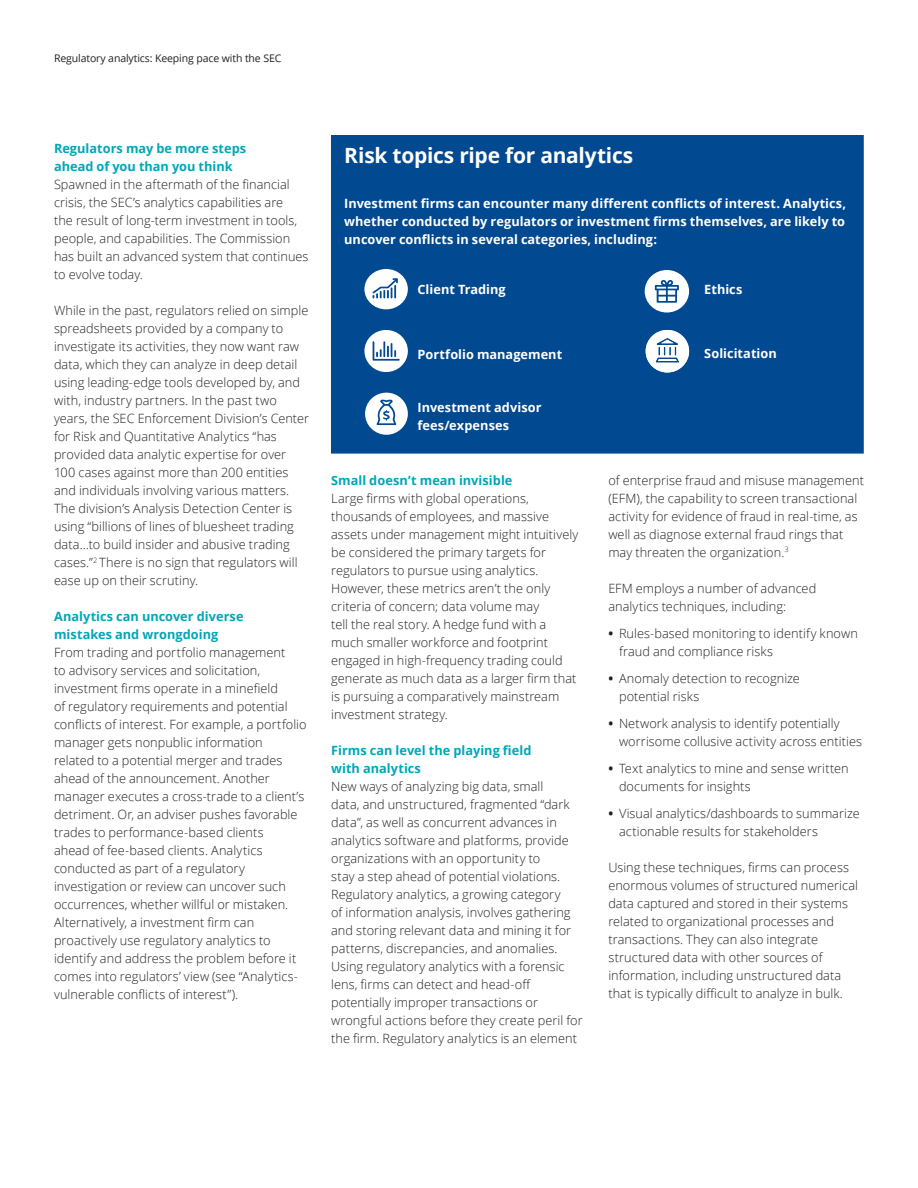
<style>
.page{position:relative;width:918px;height:1188px;background:#fff}
.page>*{position:absolute;margin:0;border:0;box-sizing:border-box;transform-origin:0 0}
.Small_heading_bold{font:700 21px "Open Sans";letter-spacing:-.015em;color:#fff}
.Body_copy__8_5_12pt{font:300 12.75px/18px "Open Sans";letter-spacing:.005em;color:#231f20}
.Small_heading_bold-2{font:700 12.75px/18px "Open Sans";color:#fff;text-align:justify}
.Subhead_A__8_5_12pt{font:700 12.75px/18px "Open Sans";letter-spacing:.005em;color:#00a6b9}
.Body_copy__white_8_5{font:700 12.75px/18px "Open Sans";letter-spacing:.005em;color:#fff}
.Body_copy__8_5_12pt-2{font:700 12.75px/18px "Open Sans";letter-spacing:.005em;color:#00a6b9}
.Brochure_title__foli{font:10.5px "Open Sans";letter-spacing:-.01em;color:#231f20}
.s1{font-weight:700}
</style>
<div class="page">
<div style="left:331px;top:135px;width:533px;height:319px;background:#014990;border:2px solid #014990"></div>
<svg style="left:364px;top:269px;width:44px;height:40px"></svg>
<svg style="left:645px;top:270px;width:44px;height:43px"></svg>
<svg style="left:365px;top:393px;width:43px;height:42px"></svg>
<svg style="left:646px;top:330px;width:43px;height:42px"></svg>
<svg style="left:364px;top:330px;width:44px;height:42px"></svg>
<p class="Brochure_title__foli" style="left:54px;top:51px;width:229px">Regulatory analytics: Keeping pace with the SEC</p>
<p class="Subhead_A__8_5_12pt" style="left:54px;top:139px;width:194px">Regulators may be more steps ahead of you than you think</p>
<p class="Body_copy__8_5_12pt" style="left:54px;top:175px;width:256px">Spawned in the aftermath of the financial crisis, the SEC’s analytics capabilities are<br>the result of long-term investment in tools, people, and capabilities. The Commission has built an advanced system that continues to evolve today.</p>
<p class="Body_copy__8_5_12pt" style="left:54px;top:301px;width:257px">While in the past, regulators relied on simple spreadsheets provided by a company to investigate its activities, they now want raw data, which they can analyze in deep detail using leading-edge tools developed by, and with, industry partners. In the past two years, the SEC Enforcement Division’s Center for Risk and Quantitative Analytics “has provided data analytic expertise for over 100 cases against more than 200 entities and individuals involving various matters.<br>The division’s Analysis Detection Center is using “billions of lines of bluesheet trading data…to build insider and abusive trading cases.”<sup>2</sup> There is no sign that regulators will ease up on their scrutiny.</p>
<p class="Subhead_A__8_5_12pt" style="left:54px;top:607px;width:191px">Analytics can uncover diverse mistakes and wrongdoing</p>
<p class="Body_copy__8_5_12pt" style="left:54px;top:643px;width:254px">From trading and portfolio management<br>to advisory services and solicitation, investment firms operate in a minefield<br>of regulatory requirements and potential conflicts of interest. For example, a portfolio manager gets nonpublic information<br>related to a potential merger and trades ahead of the announcement. Another manager executes a cross-trade to a client’s detriment. Or, an adviser pushes favorable trades to performance-based clients<br>ahead of fee-based clients. Analytics conducted as part of a regulatory investigation or review can uncover such occurrences, whether willful or mistaken.<br>Alternatively, a investment firm can proactively use regulatory analytics to identify and address the problem before it comes into regulators’ view (see “Analytics&shy;vulnerable conflicts of interest”).</p>
<p class="Small_heading_bold" style="left:344px;top:141px;width:290px">Risk topics ripe for analytics</p>
<p class="Small_heading_bold-2" style="left:344px;top:195px;width:503px">Investment firms can encounter many different conflicts of interest. Analytics, whether conducted by regulators or investment firms themselves, are likely to uncover conflicts in several categories, including:</p>
<p class="Body_copy__white_8_5" style="left:704px;top:280px;width:40px">Ethics</p>
<p class="Body_copy__white_8_5" style="left:418px;top:280px;width:90px">Client Trading</p>
<p class="Body_copy__white_8_5" style="left:418px;top:345px;width:146px">Portfolio management</p>
<p class="Body_copy__white_8_5" style="left:704px;top:344px;width:74px">Solicitation</p>
<p class="Body_copy__white_8_5" style="left:418px;top:398px;width:126px">Investment advisor fees/expenses</p>
<p class="Subhead_A__8_5_12pt" style="left:331px;top:471px;width:183px">Small doesn’t mean invisible</p>
<p class="Body_copy__8_5_12pt" style="left:331px;top:489px;width:249px">Large firms with global operations, thousands of employees, and massive assets under management might intuitively be considered the primary targets for regulators to pursue using analytics.<br>However, these metrics aren’t the only criteria of concern; data volume may<br>tell the real story. A hedge fund with a much smaller workforce and footprint engaged in high-frequency trading could generate as much data as a larger firm that is pursuing a comparatively mainstream investment strategy.</p>
<p class="Body_copy__8_5_12pt-2" style="left:331px;top:741px;width:202px">Firms can level the playing field with analytics</p>
<p class="Body_copy__8_5_12pt" style="left:331px;top:777px;width:253px">New ways of analyzing big data, small<br>data, and unstructured, fragmented “dark data”, as well as concurrent advances in analytics software and platforms, provide organizations with an opportunity to<br>stay a step ahead of potential violations.<br>Regulatory analytics, a growing category<br>of information analysis, involves gathering and storing relevant data and mining it for patterns, discrepancies, and anomalies.<br>Using regulatory analytics with a forensic lens, firms can detect and head-off potentially improper transactions or wrongful actions before they create peril for the firm. Regulatory analytics is an element</p>
<p class="Body_copy__8_5_12pt" style="left:608px;top:471px;width:257px">of enterprise fraud and misuse management (EFM), the capability to screen transactional activity for evidence of fraud in real-time, as well as diagnose external fraud rings that may threaten the organization.<sup>3</sup></p>
<p class="Body_copy__8_5_12pt" style="left:608px;top:579px;width:209px">EFM employs a number of advanced analytics techniques, including:</p>
<p class="Body_copy__8_5_12pt" style="left:619px;top:624px;width:241px;text-indent:-11px"><span class="s1">•</span> Rules-based monitoring to identify known fraud and compliance risks</p>
<p class="Body_copy__8_5_12pt" style="left:619px;top:669px;width:182px;text-indent:-11px"><span class="s1">•</span> Anomaly detection to recognize potential risks</p>
<p class="Body_copy__8_5_12pt" style="left:619px;top:714px;width:245px;text-indent:-11px"><span class="s1">•</span> Network analysis to identify potentially worrisome collusive activity across entities</p>
<p class="Body_copy__8_5_12pt" style="left:619px;top:759px;width:231px;text-indent:-11px"><span class="s1">•</span> Text analytics to mine and sense written documents for insights</p>
<p class="Body_copy__8_5_12pt" style="left:619px;top:804px;width:242px;text-indent:-11px"><span class="s1">•</span> Visual analytics/dashboards to summarize actionable results for stakeholders</p>
<p class="Body_copy__8_5_12pt" style="left:608px;top:858px;width:251px">Using these techniques, firms can process enormous volumes of structured numerical data captured and stored in their systems related to organizational processes and transactions. They can also integrate structured data with other sources of information, including unstructured data that is typically difficult to analyze in bulk.</p>
</div>
